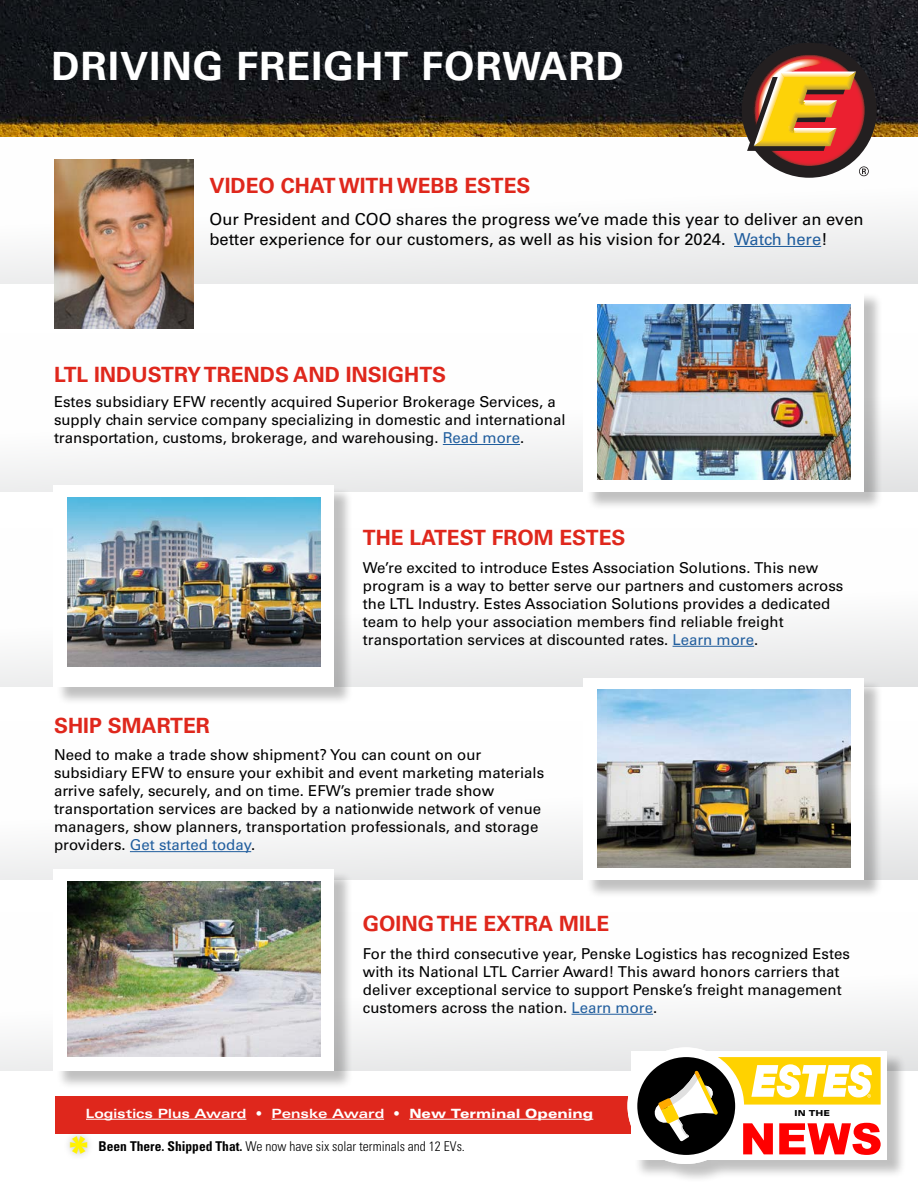
<style>
.page{position:relative;width:918px;height:1188px;background:#fff}
.page>*{position:absolute;margin:0;border:0;box-sizing:border-box;transform-origin:0 0}
.t1{font:900 43.5px "Univers LT Pro 75";color:#fff200}
.t2{font:700 39px "Univers LT Pro 65";letter-spacing:.03em;color:#fff}
.t3{font:700 21px "Univers LT Pro 65";color:#df271c}
.t4{font:16.5px/19.8px "Univers LT Pro 55 Roman";color:#000}
.t5{font:15px/18px "Univers LT Pro 55 Roman";color:#000}
.t6{font:300 condensed 13.5px "Univers LT Pro";color:#000}
.t7{font:700 expanded 12.75px "Univers LT Pro";color:#fff}
.t8{font:900 expanded 8.25px "Univers LT Pro";color:#000}
.s1{color:#215e9e}
.s2{font-weight:900}
.s3{font-weight:700}
</style>
<div class="page">
<div style="left:55px;top:1096px;width:608px;height:38px;background:#df271c"></div>
<div style="left:0;top:529px;width:918px;height:158px;background:linear-gradient(to bottom,#fff,#ebebec)"></div>
<div style="left:0;top:334px;width:918px;height:158px;background:linear-gradient(to bottom,#fff,#eeefef)"></div>
<div style="left:0;top:125px;width:918px;height:158px;background:linear-gradient(to bottom,#fff,#ebebec)"></div>
<img style="left:0;top:0;width:918px;height:136px">
<div style="left:742px;top:43px;width:135px;height:135px;background:#231f20;border-radius:50%"></div>
<svg style="left:754px;top:55px;width:111px;height:111px"></svg>
<svg style="left:747px;top:58px;width:109px;height:93px"></svg>
<svg style="left:859px;top:166px;width:10px;height:10px"></svg>
<hr style="left:734px;top:246px;width:87px;height:1px;background:#215e9e">
<hr style="left:443px;top:444px;width:77px;height:1px;background:#215e9e">
<hr style="left:673px;top:646px;width:81px;height:1px;background:#215e9e">
<div style="left:585px;top:292px;width:298px;height:219px;background:#000;opacity:.25"></div>
<div style="left:584px;top:290px;width:280px;height:202px;background:#fff"></div>
<img style="left:597px;top:304px;width:253px;height:176px">
<div style="left:56px;top:487px;width:297px;height:219px;background:#000;opacity:.25"></div>
<div style="left:54px;top:485px;width:280px;height:202px;background:#fff"></div>
<img style="left:68px;top:498px;width:252px;height:169px">
<div style="left:0;top:721px;width:918px;height:158px;background:linear-gradient(to bottom,#fff,#eeefef)"></div>
<hr style="left:130px;top:851px;width:121px;height:1px;background:#215e9e">
<div style="left:585px;top:680px;width:298px;height:219px;background:#000;opacity:.25"></div>
<div style="left:584px;top:678px;width:280px;height:201px;background:#fff"></div>
<img style="left:597px;top:690px;width:253px;height:177px">
<div style="left:0;top:912px;width:918px;height:158px;background:linear-gradient(to bottom,#fff,#ececed)"></div>
<hr style="left:572px;top:1014px;width:81px;height:1px;background:#215e9e">
<div style="left:56px;top:871px;width:297px;height:219px;background:#000;opacity:.25"></div>
<div style="left:54px;top:869px;width:280px;height:201px;background:#fff"></div>
<img style="left:68px;top:881px;width:252px;height:175px">
<div style="left:630px;top:1050px;width:276px;height:133px;background:#000;opacity:.25"></div>
<div style="left:631px;top:1051px;width:256px;height:108px;background:#fff"></div>
<svg style="left:627px;top:1047px;width:254px;height:117px"></svg>
<hr style="left:86px;top:1119px;width:160px;height:1px;background:#fff">
<hr style="left:272px;top:1119px;width:112px;height:1px;background:#fff">
<hr style="left:409px;top:1119px;width:184px;height:1px;background:#fff">
<img style="left:55px;top:159px;width:139px;height:169px">
<div style="left:62px;top:1128px;width:33px;height:33px;background:#000;opacity:.25"></div>
<h2 class="t2" style="left:52px;top:39px;width:574px">DRIVING FREIGHT FORWARD</h2>
<h3 class="t3" style="left:210px;top:171px;width:323px">VIDEO CHAT WITH WEBB ESTES</h3>
<p class="t4" style="left:210px;top:209px;width:656px">Our President and COO shares the progress we’ve made this year to deliver an even better experience for our customers, as well as his vision for 2024. <span class="s1">Watch here</span>!</p>
<h3 class="t3" style="left:54px;top:359px;width:394px">LTL INDUSTRY TRENDS AND INSIGHTS</h3>
<p class="t5" style="left:54px;top:392px;width:513px">Estes subsidiary EFW recently acquired Superior Brokerage Services, a supply chain service company specializing in domestic and international transportation, customs, brokerage, and warehousing. <span class="s1">Read more</span>.</p>
<h3 class="t3" style="left:363px;top:523px;width:264px">THE LATEST FROM ESTES</h3>
<p class="t5" style="left:363px;top:558px;width:482px">We’re excited to introduce Estes Association Solutions. This new program is a way to better serve our partners and customers across the LTL Industry. Estes Association Solutions provides a dedicated team to help your association members find reliable freight transportation services at discounted rates. <span class="s1">Learn more</span>.</p>
<h3 class="t3" style="left:54px;top:711px;width:157px">SHIP SMARTER</h3>
<p class="t5" style="left:54px;top:745px;width:492px">Need to make a trade show shipment? You can count on our subsidiary EFW to ensure your exhibit and event marketing materials arrive safely, securely, and on time. EFW’s premier trade show transportation services are backed by a nationwide network of venue managers, show planners, transportation professionals, and storage providers. <span class="s1">Get started today</span>.</p>
<h3 class="t3" style="left:363px;top:909px;width:248px">GOING THE EXTRA MILE</h3>
<p class="t5" style="left:363px;top:944px;width:489px">For the third consecutive year, Penske Logistics has recognized Estes with its National LTL Carrier Award! This award honors carriers that deliver exceptional service to support Penske’s freight management customers across the nation. <span class="s1">Learn more</span>.</p>
<p class="t7" style="left:86px;top:1106px;width:509px">Logistics Plus Award • Penske Award • <span class="s2">New Terminal Opening</span></p>
<p class="t8" style="left:795px;top:1109px;width:37px">IN THE</p>
<p class="t6" style="left:99px;top:1137px;width:368px"><span class="s3">Been There. Shipped That.</span> We now have six solar terminals and 12 EVs.</p>
<h1 class="t1" style="left:67px;top:1122px;width:26px">*</h1>
</div>
